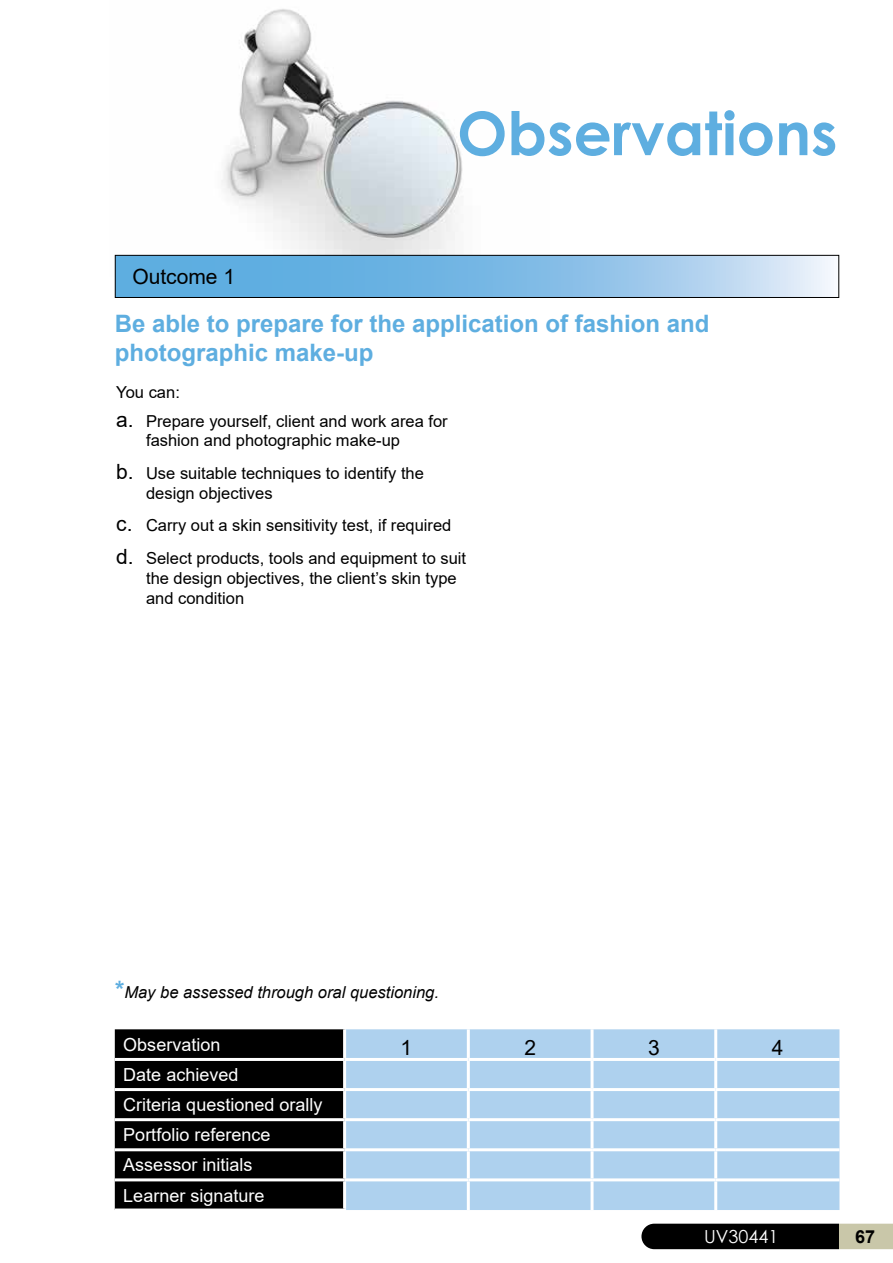
<style>
.page{position:relative;width:893px;height:1263px;background:#fff}
.page>*{position:absolute;margin:0;border:0;box-sizing:border-box;transform-origin:0 0}
.t1{font:700 60px "Century Gothic";color:#5eaee0}
.t2{font:700 24px/28.8px "Arial";color:#5eaee0}
.t3{font:21px "Arial";color:#000}
.t4{font:18px/30.2px "Arial";color:#fff}
.t5{font:18px "Century Gothic";color:#fff}
.t6{font:700 18px "Arial";color:#000}
.t7{font:16.5px/19.8px "Arial";color:#000}
.t8{font:italic 16.5px "Arial";color:#000}
.s1{font-size:21px}
.s2{font-weight:700;font-style:normal;font-size:24px;color:#5eaee0}
</style>
<div class="page">
<img style="left:114px;top:9px;width:436px;height:268px">
<svg style="left:117px;top:257px;width:714px;height:39px;background:#85bee7"></svg>
<div style="left:115px;top:255px;width:724px;height:43px;border:1px solid #000"></div>
<div style="left:115px;top:1029px;width:228px;height:179px;background:#000"></div>
<div style="left:346px;top:1029px;width:493px;height:181px;background:#aed1ee"></div>
<hr style="left:467px;top:1029px;width:3px;height:29px;background:#fff">
<hr style="left:591px;top:1029px;width:3px;height:29px;background:#fff">
<hr style="left:714px;top:1029px;width:3px;height:29px;background:#fff">
<hr style="left:345px;top:1058px;width:123px;height:3px;background:#fff">
<hr style="left:468px;top:1058px;width:124px;height:3px;background:#fff">
<hr style="left:467px;top:1061px;width:3px;height:27px;background:#fff">
<hr style="left:592px;top:1058px;width:124px;height:3px;background:#fff">
<hr style="left:591px;top:1061px;width:3px;height:27px;background:#fff">
<hr style="left:716px;top:1058px;width:123px;height:3px;background:#fff">
<hr style="left:714px;top:1061px;width:3px;height:27px;background:#fff">
<hr style="left:345px;top:1088px;width:123px;height:3px;background:#fff">
<hr style="left:468px;top:1088px;width:124px;height:3px;background:#fff">
<hr style="left:467px;top:1091px;width:3px;height:27px;background:#fff">
<hr style="left:592px;top:1088px;width:124px;height:3px;background:#fff">
<hr style="left:591px;top:1091px;width:3px;height:27px;background:#fff">
<hr style="left:716px;top:1088px;width:123px;height:3px;background:#fff">
<hr style="left:714px;top:1091px;width:3px;height:27px;background:#fff">
<hr style="left:115px;top:1118px;width:230px;height:3px;background:#fff">
<hr style="left:345px;top:1118px;width:123px;height:3px;background:#fff">
<hr style="left:468px;top:1118px;width:124px;height:3px;background:#fff">
<hr style="left:467px;top:1121px;width:3px;height:27px;background:#fff">
<hr style="left:592px;top:1118px;width:124px;height:3px;background:#fff">
<hr style="left:591px;top:1121px;width:3px;height:27px;background:#fff">
<hr style="left:716px;top:1118px;width:123px;height:3px;background:#fff">
<hr style="left:714px;top:1121px;width:3px;height:27px;background:#fff">
<hr style="left:115px;top:1148px;width:230px;height:3px;background:#fff">
<hr style="left:345px;top:1148px;width:123px;height:3px;background:#fff">
<hr style="left:468px;top:1148px;width:124px;height:3px;background:#fff">
<hr style="left:467px;top:1151px;width:3px;height:27px;background:#fff">
<hr style="left:592px;top:1148px;width:124px;height:3px;background:#fff">
<hr style="left:591px;top:1151px;width:3px;height:27px;background:#fff">
<hr style="left:716px;top:1148px;width:123px;height:3px;background:#fff">
<hr style="left:714px;top:1151px;width:3px;height:27px;background:#fff">
<hr style="left:115px;top:1178px;width:230px;height:3px;background:#fff">
<hr style="left:345px;top:1178px;width:123px;height:3px;background:#fff">
<hr style="left:468px;top:1178px;width:124px;height:3px;background:#fff">
<hr style="left:467px;top:1181px;width:3px;height:29px;background:#fff">
<hr style="left:592px;top:1178px;width:124px;height:3px;background:#fff">
<hr style="left:591px;top:1181px;width:3px;height:29px;background:#fff">
<hr style="left:716px;top:1178px;width:123px;height:3px;background:#fff">
<hr style="left:714px;top:1181px;width:3px;height:29px;background:#fff">
<hr style="left:115px;top:1058px;width:230px;height:3px;background:#fff">
<hr style="left:115px;top:1088px;width:230px;height:3px;background:#fff">
<svg style="left:641px;top:1224px;width:252px;height:25px;background:#2e2d27"></svg>
<p class="t3" style="left:132px;top:262px;width:104px">Outcome 1</p>
<h1 class="t1" style="left:457px;top:88px;width:382px">Observations</h1>
<h2 class="t2" style="left:115px;top:310px;width:596px">Be able to prepare for the application of fashion and photographic make-up</h2>
<p class="t7" style="left:116px;top:382px;width:65px">You can:</p>
<p class="t7" style="left:146px;top:411px;width:303px;text-indent:-30px"><span class="s1">a.</span> Prepare yourself, client and work area for fashion and photographic make-up</p>
<p class="t7" style="left:146px;top:463px;width:279px;text-indent:-30px"><span class="s1">b.</span> Use suitable techniques to identify the design objectives</p>
<p class="t7" style="left:116px;top:509px;width:351px;line-height:32.5px"><span class="s1">c.</span> Carry out a skin sensitivity test, if required <span class="s1">d.</span> Select products, tools and equipment to suit</p>
<p class="t7" style="left:146px;top:568px;width:312px">the design objectives, the client’s skin type and condition</p>
<p class="t8" style="left:115px;top:981px;width:325px"><span class="s2">*</span>May be assessed through oral questioning.</p>
<p class="t4" style="left:123px;top:1029px;width:99px">Observation</p>
<p class="t3" style="left:401px;top:1033px;width:13px">1</p>
<p class="t3" style="left:524px;top:1033px;width:13px">2</p>
<p class="t3" style="left:648px;top:1033px;width:13px">3</p>
<p class="t3" style="left:772px;top:1033px;width:13px">4</p>
<p class="t4" style="left:123px;top:1059px;width:201px">Date achieved<br>Criteria questioned orally<br>Portfolio reference<br>Assessor initials<br>Learner signature</p>
<p class="t5" style="left:704px;top:1223px;width:76px">UV30441</p>
<p class="t6" style="left:855px;top:1224px;width:22px">67</p>
</div>
